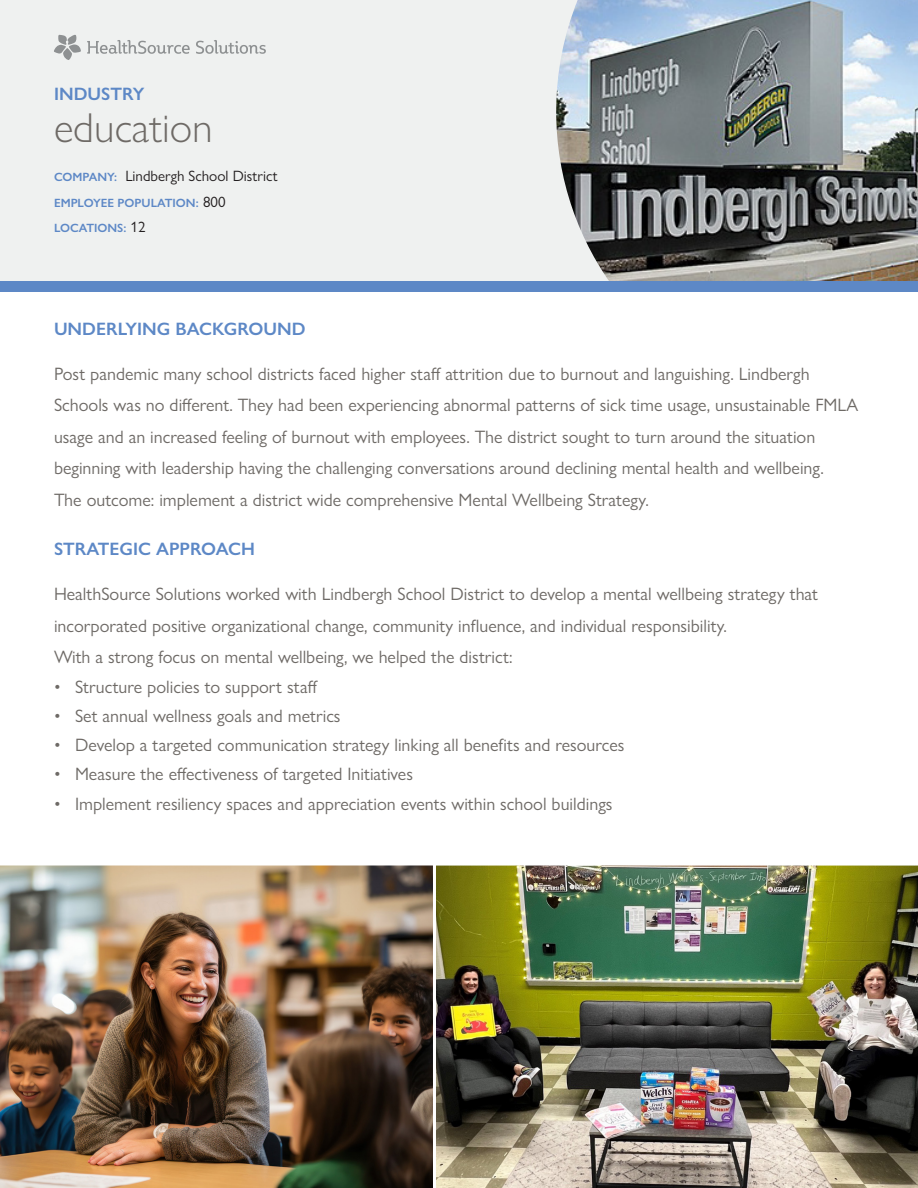
<style>
.page{position:relative;width:918px;height:1188px;background:#fff}
.page>*{position:absolute;margin:0;border:0;box-sizing:border-box;transform-origin:0 0}
.t1{font:300 42px "Gill Sans Nova";color:#6e6a66}
.CS__Intro_Text{font:18px/31.5px "Gill Sans Nova";color:#6e6a66}
.CS__Bulleted_Texts{font:18px "Gill Sans Nova";color:#6e6a66}
.CS__subheads{font:600 18px "Gill Sans Nova";color:#5d88c6}
.t2{font:15px "Gill Sans Nova";color:#231f20}
.t3{font:600 12px "Gill Sans Nova";color:#5d88c6}
.s1{font-weight:600;font-size:12px;color:#5d88c6}
.s2{font-weight:400;font-size:15px;color:#231f20}
</style>
<div class="page">
<div style="left:0;top:0;width:918px;height:283px;background:#eff1f0"></div>
<img style="left:556px;top:0;width:362px;height:281px">
<div style="left:0;top:281px;width:918px;height:11px;background:#5d88c6"></div>
<img style="left:0;top:865px;width:433px;height:323px">
<img style="left:436px;top:865px;width:482px;height:323px">
<svg style="left:87px;top:40px;width:103px;height:14px"></svg>
<svg style="left:196px;top:40px;width:70px;height:14px"></svg>
<svg style="left:54px;top:35px;width:27px;height:25px"></svg>
<p class="CS__subheads" style="left:54px;top:82px;width:92px">INDUSTRY</p>
<p class="t1" style="left:54px;top:102px;width:160px">education</p>
<p class="t2" style="left:54px;top:167px;width:225px"><span class="s1">COMPANY:</span> Lindbergh School District</p>
<p class="t3" style="left:54px;top:195px;width:173px">EMPLOYEE POPULATION: <span class="s2">800</span></p>
<p class="t3" style="left:54px;top:221px;width:93px">LOCATIONS: <span class="s2">12</span></p>
<p class="CS__subheads" style="left:54px;top:318px;width:253px">UNDERLYING BACKGROUND</p>
<p class="CS__Intro_Text" style="left:54px;top:358px;width:806px">Post pandemic many school districts faced higher staff attrition due to burnout and languishing. Lindbergh Schools was no different. They had been experiencing abnormal patterns of sick time usage, unsustainable FMLA usage and an increased feeling of burnout with employees. The district sought to turn around the situation beginning with leadership having the challenging conversations around declining mental health and wellbeing.<br>The outcome: implement a district wide comprehensive Mental Wellbeing Strategy.</p>
<p class="CS__subheads" style="left:54px;top:538px;width:202px">STRATEGIC APPROACH</p>
<p class="CS__Intro_Text" style="left:54px;top:578px;width:766px">HealthSource Solutions worked with Lindbergh School District to develop a mental wellbeing strategy that incorporated positive organizational change, community influence, and individual responsibility.</p>
<p class="CS__Intro_Text" style="left:54px;top:641px;width:460px">With a strong focus on mental wellbeing, we helped the district:</p>
<p class="CS__Bulleted_Texts" style="left:54px;top:676px;width:265px">• Structure policies to support staff</p>
<p class="CS__Bulleted_Texts" style="left:54px;top:705px;width:288px">• Set annual wellness goals and metrics</p>
<p class="CS__Bulleted_Texts" style="left:54px;top:734px;width:572px">• Develop a targeted communication strategy linking all benefits and resources</p>
<p class="CS__Bulleted_Texts" style="left:54px;top:763px;width:360px">• Measure the effectiveness of targeted Initiatives</p>
<p class="CS__Bulleted_Texts" style="left:54px;top:793px;width:560px">• Implement resiliency spaces and appreciation events within school buildings</p>
</div>
